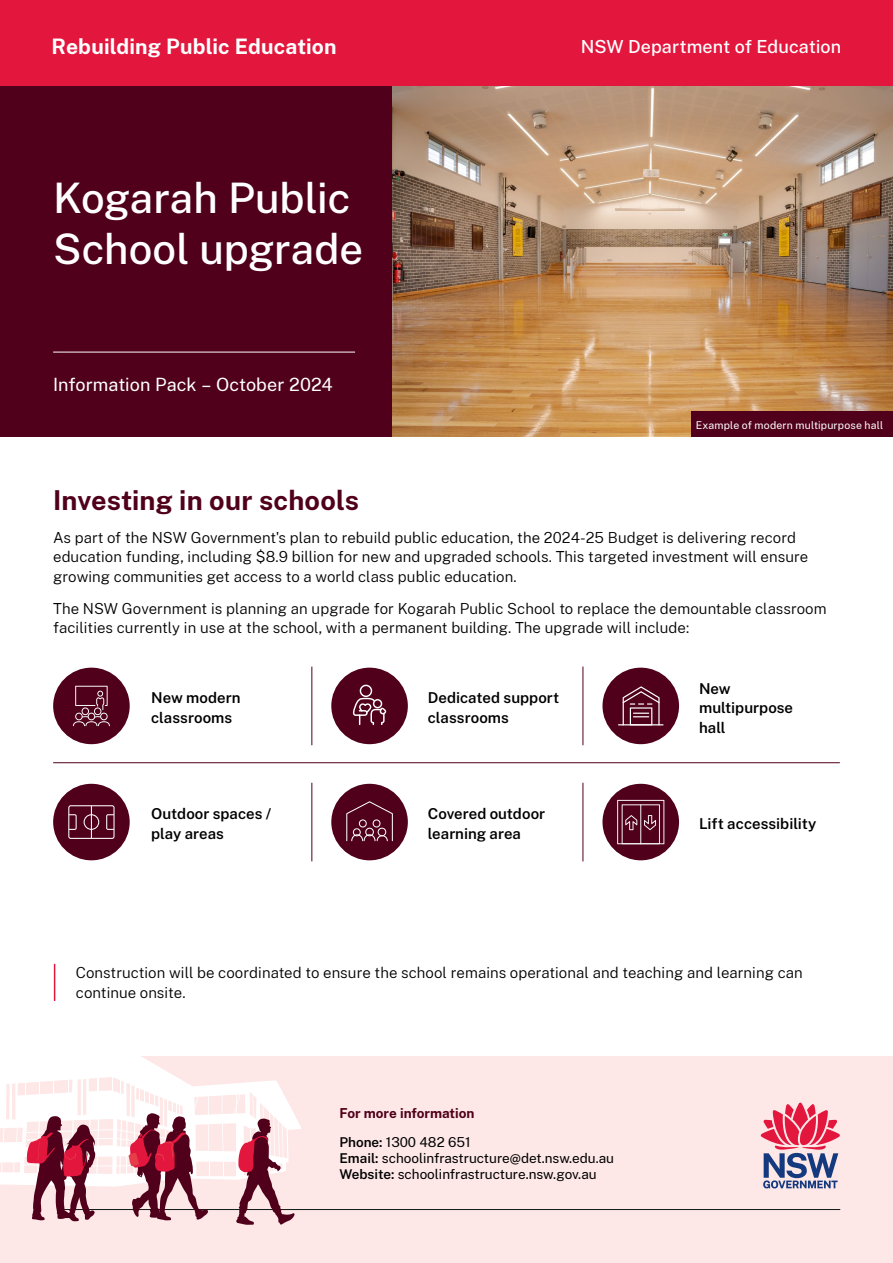
<style>
.page{position:relative;width:893px;height:1263px;background:#fff}
.page>*{position:absolute;margin:0;border:0;box-sizing:border-box;transform-origin:0 0}
.t1{font:500 42px/50.4px "Public Sans";letter-spacing:-.005em;color:#fff}
.t2{font:700 27px "Public Sans";letter-spacing:.005em;color:#50001a}
.t3{font:700 21px "Public Sans";letter-spacing:.01em;color:#fff}
.t4{font:18px "Public Sans";letter-spacing:.005em;color:#fff}
.t5{font:500 18px "Public Sans";letter-spacing:.005em;color:#fff}
.t6{font:300 15px/19.5px "Public Sans";letter-spacing:.005em;color:#000}
.t7{font:600 15px/19.5px "Public Sans";color:#000}
.t8{font:13.5px/16.2px "Public Sans";color:#000}
.t9{font:700 13.5px/29px "Public Sans";color:#50001a}
.t10{font:10.5px "Public Sans";letter-spacing:.015em;color:#fff}
.s1{font-weight:600;color:#000}
.s2{font-weight:400;color:#000}
.s3{font-weight:600}
</style>
<div class="page">
<img style="left:392px;top:86px;width:501px;height:351px">
<hr style="left:53px;top:762px;width:787px;height:1px;background:#50001a">
<div style="left:0;top:86px;width:392px;height:351px;background:#50001a"></div>
<hr style="left:53px;top:352px;width:302px;height:1px;background:#fff">
<hr style="left:54px;top:964px;width:1px;height:37px;background:#e3173e">
<hr style="left:311px;top:783px;width:1px;height:78px;background:#50001a">
<hr style="left:311px;top:666px;width:1px;height:79px;background:#50001a">
<hr style="left:583px;top:783px;width:1px;height:78px;background:#50001a">
<hr style="left:583px;top:666px;width:1px;height:79px;background:#50001a">
<div style="left:691px;top:411px;width:202px;height:26px;background:#50001a"></div>
<div style="left:331px;top:784px;width:77px;height:76px;background:#50001a;border-radius:50%"></div>
<div style="left:331px;top:668px;width:77px;height:76px;background:#50001a;border-radius:50%"></div>
<div style="left:602px;top:784px;width:77px;height:76px;background:#50001a;border-radius:50%"></div>
<div style="left:602px;top:668px;width:77px;height:76px;background:#50001a;border-radius:50%"></div>
<div style="left:53px;top:784px;width:77px;height:76px;background:#50001a;border-radius:50%"></div>
<div style="left:53px;top:668px;width:77px;height:76px;background:#50001a;border-radius:50%"></div>
<svg style="left:617px;top:800px;width:47px;height:44px"></svg>
<svg style="left:346px;top:801px;width:47px;height:41px"></svg>
<svg style="left:68px;top:805px;width:47px;height:34px"></svg>
<hr style="left:618px;top:724px;width:45px;height:1px;background:#fff">
<svg style="left:623px;top:686px;width:37px;height:39px"></svg>
<svg style="left:353px;top:685px;width:34px;height:40px"></svg>
<svg style="left:73px;top:686px;width:37px;height:40px"></svg>
<div style="left:0;top:1056px;width:893px;height:207px;background:#fde7e7"></div>
<hr style="left:58px;top:1209px;width:782px;height:1px;background:#0f1a18">
<svg style="left:0;top:1056px;width:301px;height:169px"></svg>
<svg style="left:761px;top:1103px;width:79px;height:85px"></svg>
<div style="left:0;top:0;width:893px;height:86px;background:#e3173e"></div>
<h3 class="t3" style="left:52px;top:31px;width:286px">Rebuilding Public Education</h3>
<p class="t5" style="left:581px;top:34px;width:262px">NSW Department of Education</p>
<h1 class="t1" style="left:53px;top:170px;width:311px">Kogarah Public<br>School upgrade</h1>
<p class="t4" style="left:53px;top:372px;width:281px">Information Pack – October 2024</p>
<p class="t10" style="left:696px;top:418px;width:189px">Example of modern multipurpose hall</p>
<h2 class="t2" style="left:53px;top:481px;width:307px">Investing in our schools</h2>
<p class="t6" style="left:53px;top:527px;width:757px">As part of the NSW Government's plan to rebuild public education, the 2024-25 Budget is delivering record education funding, including $8.9 billion for new and upgraded schools. This targeted investment will ensure growing communities get access to a world class public education.</p>
<p class="t6" style="left:53px;top:598px;width:775px">The NSW Government is planning an upgrade for Kogarah Public School to replace the demountable classroom facilities currently in use at the school, with a permanent building. The upgrade will include:</p>
<p class="t7" style="left:151px;top:687px;width:91px">New modern classrooms</p>
<p class="t7" style="left:151px;top:803px;width:122px">Outdoor spaces / play areas</p>
<p class="t7" style="left:428px;top:687px;width:133px">Dedicated support classrooms</p>
<p class="t7" style="left:428px;top:803px;width:119px">Covered outdoor learning area</p>
<p class="t7" style="left:699px;top:677px;width:96px">New multipurpose hall</p>
<p class="t7" style="left:699px;top:813px;width:119px">Lift accessibility</p>
<p class="t6" style="left:76px;top:962px;width:728px">Construction will be coordinated to ensure the school remains operational and teaching and learning can continue onsite.</p>
<p class="t9" style="left:339px;top:1098px;width:137px">For more information<br><span class="s1">Phone:</span> <span class="s2">1300 482 651</span></p>
<p class="t8" style="left:339px;top:1149px;width:276px"><span class="s3">Email:</span> schoolinfrastructure@det.nsw.edu.au<br><span class="s3">Website:</span> schoolinfrastructure.nsw.gov.au</p>
</div>
